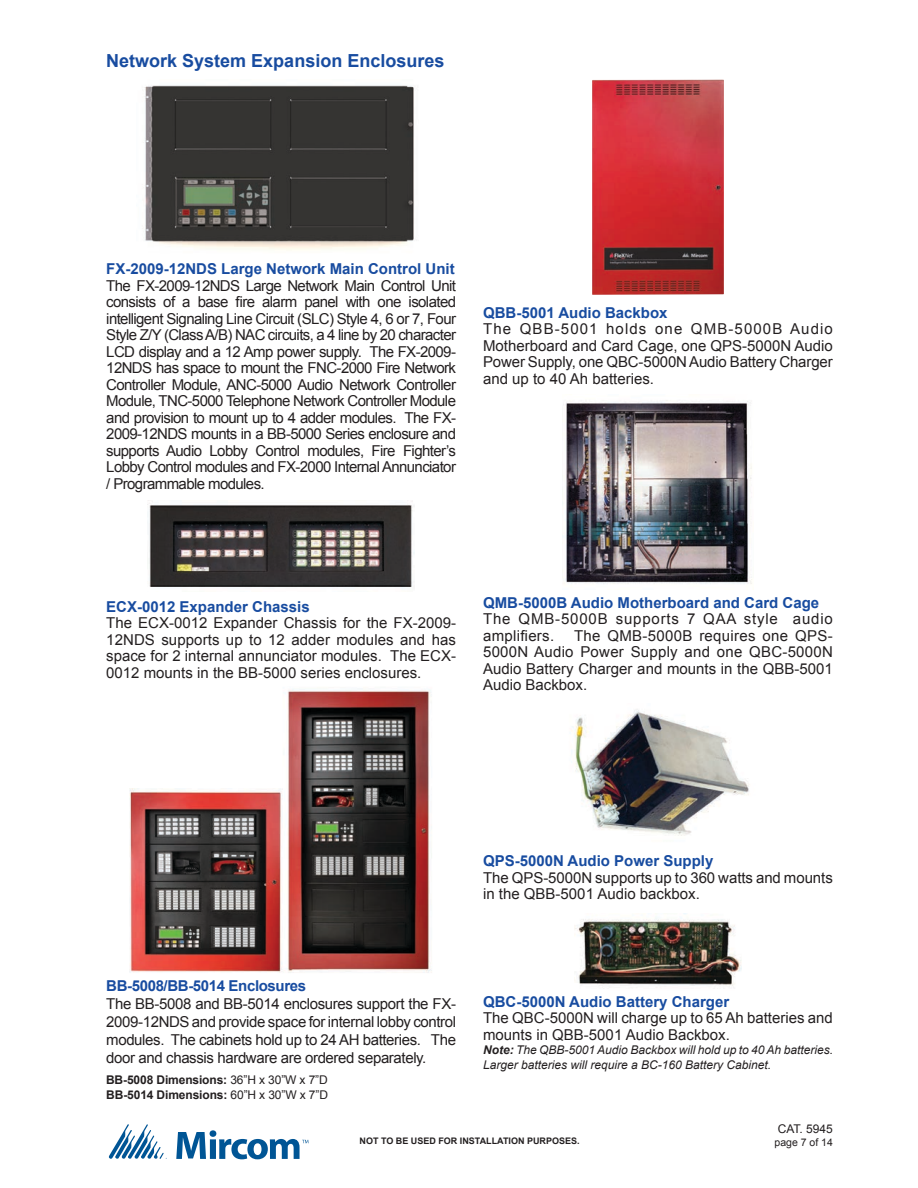
<style>
.page{position:relative;width:918px;height:1188px;background:#fff}
.page>*{position:absolute;margin:0;border:0;box-sizing:border-box;transform-origin:0 0}
.t1{font:700 18px "Arial";color:#184ca0}
.t2{font:15px/16.5px "Arial";color:#231f20;text-align:justify}
.t3{font:700 15px "Arial";color:#184ca0}
.t4{font:15px/16.5px "Arial";letter-spacing:.055em;color:#231f20}
.t5{font:700 15px "Arial";letter-spacing:-.025em;color:#184ca0}
.t6{font:italic 12px/14.4px "Arial";color:#231f20}
.t7{font:700 12px/14.4px "Arial";letter-spacing:-.01em;color:#231f20}
.t8{font:12px "Arial";color:#231f20}
.t9{font:10.5px "Arial";color:#231f20}
.t10{font:700 9px "Arial";color:#231f20}
.s1{font-weight:400}
.s2{font-weight:700}
</style>
<div class="page">
<svg style="left:176px;top:1130px;width:132px;height:29px"></svg>
<svg style="left:109px;top:1124px;width:58px;height:35px"></svg>
<img style="left:562px;top:400px;width:190px;height:184px">
<img style="left:592px;top:80px;width:132px;height:215px">
<img style="left:574px;top:913px;width:168px;height:75px">
<img style="left:571px;top:709px;width:178px;height:127px">
<img style="left:144px;top:85px;width:270px;height:166px">
<img style="left:148px;top:500px;width:266px;height:88px">
<img style="left:129px;top:788px;width:154px;height:185px">
<img style="left:286px;top:689px;width:146px;height:284px">
<p class="t1" style="left:106px;top:49px;width:340px">Network System Expansion Enclosures</p>
<p class="t3" style="left:106px;top:259px;width:350px">FX-2009-12NDS Large Network Main Control Unit</p>
<p class="t2" style="left:106px;top:277px;width:351px">The FX-2009-12NDS Large Network Main Control Unit consists of a base fire alarm panel with one isolated intelligent Signaling Line Circuit (SLC) Style 4, 6 or 7, Four Style Z/Y (Class A/B) NAC circuits, a 4 line by 20 character LCD display and a 12 Amp power supply. The FX-2009- 12NDS has space to mount the FNC-2000 Fire Network Controller Module, ANC-5000 Audio Network Controller Module, TNC-5000 Telephone Network Controller Module and provision to mount up to 4 adder modules. The FX-2009-12NDS mounts in a BB-5000 Series enclosure and supports Audio Lobby Control modules, Fire Fighter’s Lobby Control modules and FX-2000 Internal Annunciator / Programmable modules.</p>
<p class="t3" style="left:483px;top:303px;width:186px">QBB-5001 Audio Backbox</p>
<p class="t2" style="left:483px;top:321px;width:351px">The QBB-5001 holds one QMB-5000B Audio Motherboard and Card Cage, one QPS-5000N Audio Power Supply, one QBC-5000N Audio Battery Charger and up to 40 Ah batteries.</p>
<p class="t3" style="left:106px;top:597px;width:205px">ECX-0012 Expander Chassis</p>
<p class="t2" style="left:106px;top:615px;width:351px">The ECX-0012 Expander Chassis for the FX-2009- 12NDS supports up to 12 adder modules and has space for 2 internal annunciator modules. The ECX-0012 mounts in the BB-5000 series enclosures.</p>
<p class="t3" style="left:483px;top:593px;width:338px">QMB-5000B Audio Motherboard and Card Cage</p>
<p class="t4" style="left:483px;top:611px;width:351px">The QMB-5000B supports 7 QAA style audio amplifiers.</p>
<p class="t2" style="left:483px;top:628px;width:351px;text-indent:91px">The QMB-5000B requires one QPS-5000N Audio Power Supply and one QBC-5000N Audio Battery Charger and mounts in the QBB-5001<br>Audio Backbox.</p>
<p class="t3" style="left:483px;top:851px;width:232px">QPS-5000N Audio Power Supply</p>
<p class="t2" style="left:483px;top:870px;width:351px">The QPS-5000N supports up to 360 watts and mounts in the QBB-5001 Audio backbox.</p>
<p class="t5" style="left:106px;top:976px;width:201px">BB-5008/BB-5014 Enclosures</p>
<p class="t2" style="left:106px;top:995px;width:351px;line-height:18px">The BB-5008 and BB-5014 enclosures support the FX-2009-12NDS and provide space for internal lobby control modules. The cabinets hold up to 24 AH batteries. The door and chassis hardware are ordered separately.</p>
<p class="t7" style="left:106px;top:1073px;width:223px">BB-5008 Dimensions: <span class="s1">36”H x 30”W x 7”D<br></span>BB-5014 Dimensions: <span class="s1">60”H x 30”W x 7”D</span></p>
<p class="t3" style="left:483px;top:992px;width:248px">QBC-5000N Audio Battery Charger</p>
<p class="t2" style="left:483px;top:1010px;width:351px">The QBC-5000N will charge up to 65 Ah batteries and mounts in QBB-5001 Audio Backbox.</p>
<p class="t6" style="left:483px;top:1043px;width:351px"><span class="s2">Note:</span> The QBB-5001 Audio Backbox will hold up to 40 Ah batteries.<br>Larger batteries will require a BC-160 Battery Cabinet.</p>
<p class="t8" style="left:778px;top:1121px;width:57px">CAT. 5945</p>
<p class="t10" style="left:360px;top:1134px;width:222px">NOT TO BE USED FOR INSTALLATION PURPOSES.</p>
<p class="t9" style="left:775px;top:1135px;width:60px">page 7 of 14</p>
</div>
